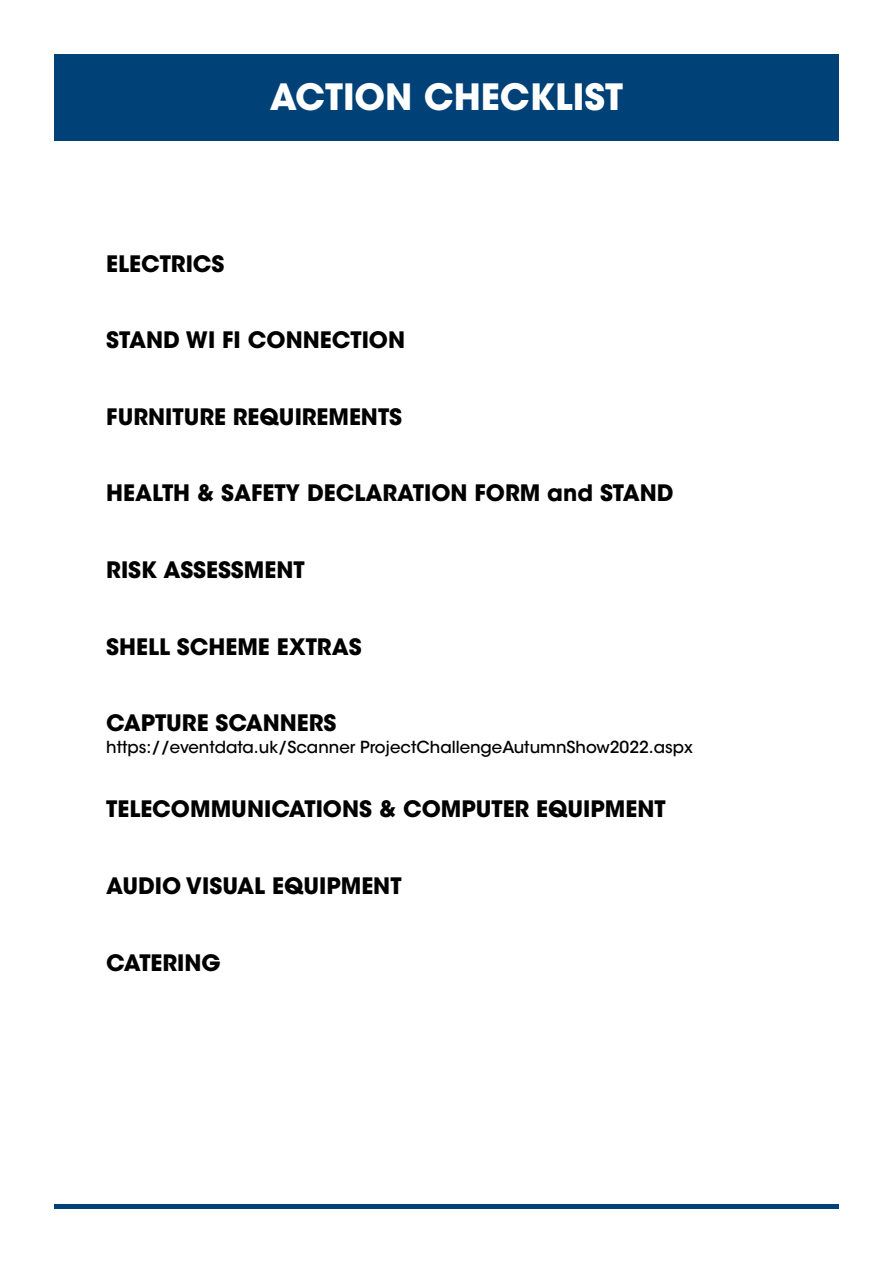
<style>
.page{position:relative;width:893px;height:1263px;background:#fff}
.page>*{position:absolute;margin:0;border:0;box-sizing:border-box;transform-origin:0 0}
.t1{font:700 36px "ITC Avant Garde Std";color:#fff}
.t2{font:700 22.5px "ITC Avant Garde Std";color:#000}
.t3{font:500 16.5px "ITC Avant Garde Std";color:#000}
</style>
<div class="page">
<hr style="left:54px;top:1205px;width:785px;height:4px;background:#004177">
<div style="left:54px;top:54px;width:785px;height:86px;background:#004177"></div>
<h1 class="t1" style="left:270px;top:74px;width:355px">ACTION CHECKLIST</h1>
<p class="t2" style="left:106px;top:249px;width:120px">ELECTRICS</p>
<p class="t2" style="left:106px;top:325px;width:300px">STAND WI FI CONNECTION</p>
<p class="t2" style="left:106px;top:402px;width:297px">FURNITURE REQUIREMENTS</p>
<p class="t2" style="left:106px;top:479px;width:569px">HEALTH &amp; SAFETY DECLARATION FORM and STAND</p>
<p class="t2" style="left:106px;top:555px;width:200px">RISK ASSESSMENT</p>
<p class="t2" style="left:106px;top:632px;width:257px">SHELL SCHEME EXTRAS</p>
<p class="t2" style="left:106px;top:708px;width:232px">CAPTURE SCANNERS</p>
<p class="t3" style="left:106px;top:737px;width:588px">https://eventdata.uk/Scanner ProjectChallengeAutumnShow2022.aspx</p>
<p class="t2" style="left:106px;top:794px;width:561px">TELECOMMUNICATIONS &amp; COMPUTER EQUIPMENT</p>
<p class="t2" style="left:106px;top:871px;width:297px">AUDIO VISUAL EQUIPMENT</p>
<p class="t2" style="left:106px;top:948px;width:116px">CATERING</p>
</div>
